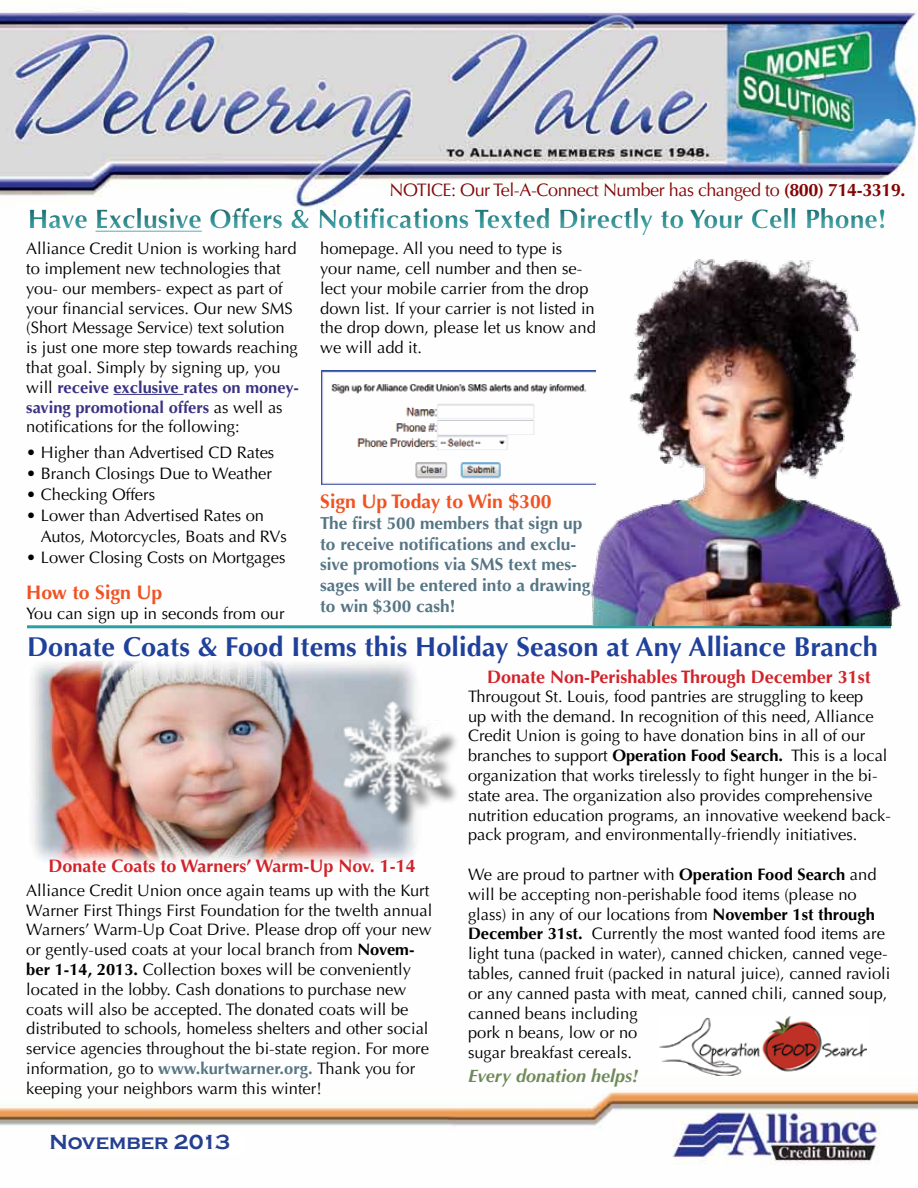
<style>
.page{position:relative;width:918px;height:1188px;background:#fff}
.page>*{position:absolute;margin:0;border:0;box-sizing:border-box;transform-origin:0 0}
.t1{font:700 27.15px "Optima LT";letter-spacing:.005em;color:#20419b}
.t2{font:700 26.55px "Optima LT";letter-spacing:.005em;color:#29a0a4}
.t3{font:700 21px "Copperplate Gothic";color:#25408f}
.t4{font:700 19.5px "Optima LT";color:#f05323}
.t5{font:700 18px "Optima LT";color:#d2232a}
.t6{font:18px "Optima LT";letter-spacing:-.025em;color:#830506}
.t7{font:italic 700 18px "Optima LT";color:#6f8a59}
.t8{font:700 17.25px/20.7px "Optima LT";color:#567585}
.t9{font:16.5px/19.8px "Optima LT";color:#000}
.s1{font-weight:700}
.s2{font-weight:700;color:#393284}
.s3{font-weight:700;color:#567585}
</style>
<div class="page">
<img style="left:0;top:10px;width:918px;height:619px">
<img style="left:0;top:1016px;width:918px;height:148px">
<hr style="left:27px;top:625px;width:864px;height:3px;background:#29a0a4">
<div style="left:25px;top:203px;width:884px;height:36px;background:#000;opacity:.95"></div>
<hr style="left:114px;top:394px;width:69px;height:1px;background:#393284">
<img style="left:32px;top:660px;width:385px;height:203px">
<div style="left:345px;top:703px;width:114px;height:127px;background:#000;opacity:.66"></div>
<img style="left:334px;top:687px;width:123px;height:133px">
<img style="left:659px;top:1017px;width:208px;height:59px">
<img style="left:540px;top:248px;width:378px;height:378px">
<img style="left:321px;top:370px;width:274px;height:115px">
<div style="left:50px;top:1132px;width:195px;height:22px;background:#fff"></div>
<p class="t6" style="left:389px;top:179px;width:518px">NOTICE: Our Tel-A-Connect Number has changed to <span class="s1">(800) 714-3319.</span></p>
<h2 class="t2" style="left:28px;top:204px;width:861px">Have Exclusive Offers &amp; Notifications Texted Directly to Your Cell Phone!</h2>
<p class="t9" style="left:26px;top:239px;width:274px">Alliance Credit Union is working hard to implement new technologies that you- our members- expect as part of your financial services. Our new SMS (Short Message Service) text solution is just one more step towards reaching that goal. Simply by signing up, you will <span class="s2">receive exclusive rates on money&shy;saving promotional offers</span> as well as notifications for the following:</p>
<p class="t9" style="left:26px;top:443px;width:250px">• Higher than Advertised CD Rates</p>
<p class="t9" style="left:26px;top:464px;width:247px">• Branch Closings Due to Weather</p>
<p class="t9" style="left:26px;top:485px;width:130px">• Checking Offers</p>
<p class="t9" style="left:41px;top:505px;width:248px;line-height:21px;text-indent:-14px">• Lower than Advertised Rates on<br>Autos, Motorcycles, Boats and RVs</p>
<p class="t9" style="left:26px;top:548px;width:261px">• Lower Closing Costs on Mortgages</p>
<p class="t4" style="left:26px;top:581px;width:138px">How to Sign Up</p>
<p class="t9" style="left:26px;top:603px;width:260px">You can sign up in seconds from our</p>
<p class="t9" style="left:320px;top:239px;width:277px">homepage. All you need to type is your name, cell number and then se&shy;lect your mobile carrier from the drop down list. If your carrier is not listed in the drop down, please let us know and we will add it.</p>
<p class="t4" style="left:320px;top:490px;width:233px">Sign Up Today to Win $300</p>
<p class="t8" style="left:320px;top:513px;width:272px">The first 500 members that sign up to receive notifications and exclu&shy;sive promotions via SMS text mes&shy;sages will be entered into a drawing to win $300 cash!</p>
<h1 class="t1" style="left:27px;top:631px;width:852px">Donate Coats &amp; Food Items this Holiday Season at Any Alliance Branch</h1>
<p class="t5" style="left:48px;top:856px;width:369px">Donate Coats to Warners’ Warm-Up Nov. 1-14</p>
<p class="t9" style="left:26px;top:881px;width:408px">Alliance Credit Union once again teams up with the Kurt Warner First Things First Foundation for the twelth annual Warners’ Warm-Up Coat Drive. Please drop off your new or gently-used coats at your local branch from <span class="s1">Novem&shy;ber 1-14, 2013.</span> Collection boxes will be conveniently located in the lobby. Cash donations to purchase new coats will also be accepted. The donated coats will be distributed to schools, homeless shelters and other social service agencies throughout the bi-state region. For more information, go to <span class="s3">www.kurtwarner.org.</span> Thank you for keeping your neighbors warm this winter!</p>
<p class="t3" style="left:50px;top:1130px;width:182px">November 2013</p>
<p class="t5" style="left:487px;top:666px;width:385px">Donate Non-Perishables Through December 31st</p>
<p class="t9" style="left:468px;top:687px;width:424px">Througout St. Louis, food pantries are struggling to keep<br>up with the demand. In recognition of this need, Alliance Credit Union is going to have donation bins in all of our branches to support <span class="s1">Operation Food Search.</span> This is a local organization that works tirelessly to fight hunger in the bi&shy;state area. The organization also provides comprehensive nutrition education programs, an innovative weekend back&shy;pack program, and environmentally-friendly initiatives.</p>
<p class="t9" style="left:468px;top:865px;width:424px">We are proud to partner with <span class="s1">Operation Food Search</span> and will be accepting non-perishable food items (please no glass) in any of our locations from <span class="s1">November 1st through December 31st.</span> Currently the most wanted food items are light tuna (packed in water), canned chicken, canned vege&shy;tables, canned fruit (packed in natural juice), canned ravioli or any canned pasta with meat, canned chili, canned soup, canned beans including<br>pork n beans, low or no<br>sugar breakfast cereals.</p>
<p class="t7" style="left:468px;top:1066px;width:172px">Every donation helps!</p>
</div>
